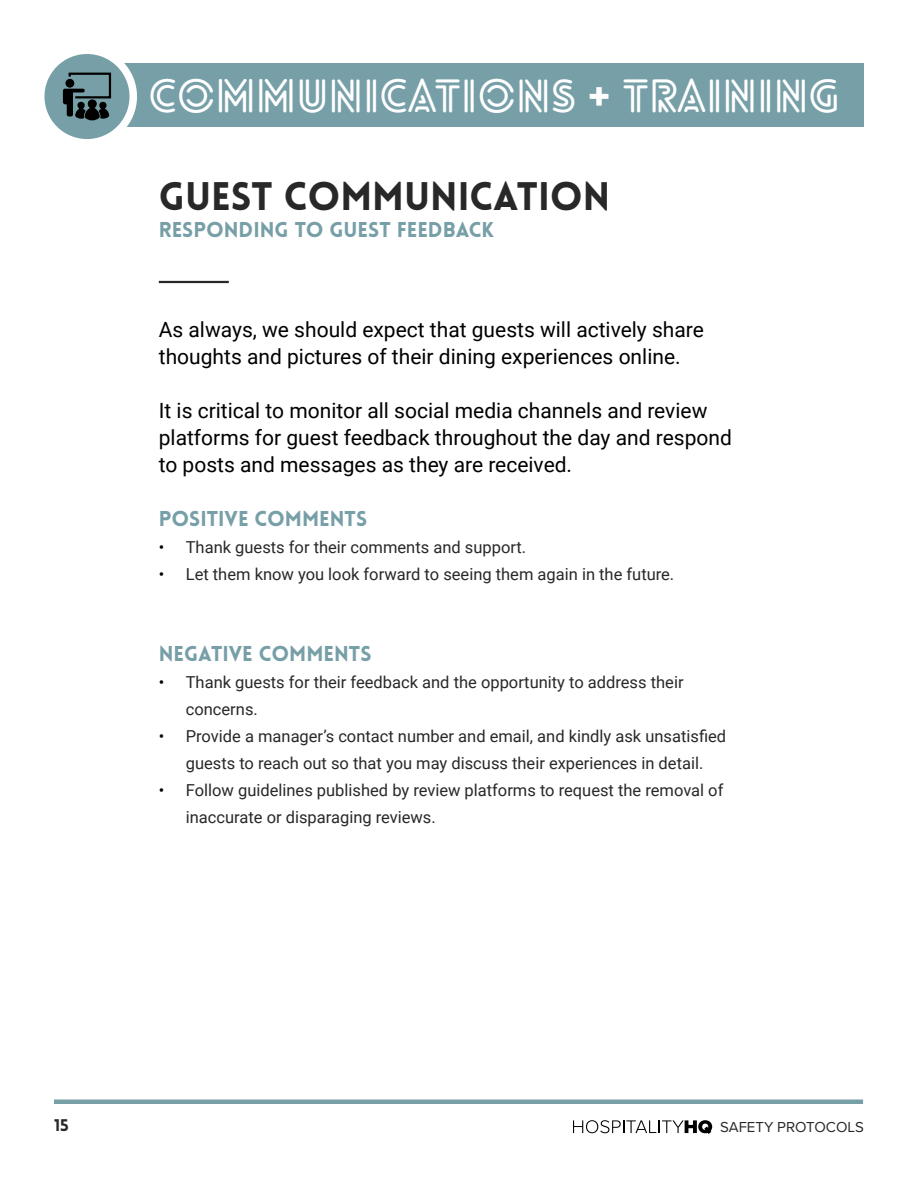
<style>
.page{position:relative;width:918px;height:1188px;background:#fff}
.page>*{position:absolute;margin:0;border:0;box-sizing:border-box;transform-origin:0 0}
.t1{font:700 45px "Lovelo Line";color:#fff}
.t2{font:900 39px "Lovelo";color:#292829}
.t3{font:21px/27px "Roboto";color:#000}
.t4{font:900 21px "Lovelo";color:#779fa7}
.t5{font:16.5px/27px "Roboto";color:#292829}
.t6{font:900 16.5px "Lovelo";color:#292829}
.t7{font:15px "Proxima Nova";color:#292829}
.s1{font-family:"Nexa"}
.s2{color:#000}
</style>
<div class="page">
<div style="left:117px;top:63px;width:747px;height:64px;background:#779fa7"></div>
<svg style="left:41px;top:50px;width:92px;height:93px;fill:#779fa7"></svg>
<div style="left:37px;top:47px;width:100px;height:100px;border:8px solid #fff;border-radius:50%"></div>
<svg style="left:63px;top:73px;width:48px;height:48px;background:#455c61"></svg>
<div style="left:65px;top:79px;width:9px;height:9px;background:#000;border-radius:50%"></div>
<hr style="left:54px;top:1100px;width:809px;height:4px;background:#779fa7">
<svg style="left:573px;top:1120px;width:139px;height:14px"></svg>
<hr style="left:159px;top:281px;width:70px;height:2px;background:#292829">
<h1 class="t1" style="left:148px;top:68px;width:693px">COMMUNICATIONS <span class="s1">+</span> TRAINING</h1>
<h2 class="t2" style="left:159px;top:172px;width:453px">GUEST COMMUNICATION</h2>
<p class="t4" style="left:159px;top:217px;width:337px">RESPONDING TO GUEST FEEDBACK</p>
<p class="t3" style="left:159px;top:315px;width:547px">As always, we should expect that guests will actively share thoughts and pictures of their dining experiences online.</p>
<p class="t3" style="left:159px;top:396px;width:575px">It is critical to monitor all social media channels and review platforms for guest feedback throughout the day and respond to posts and messages as they are received.</p>
<p class="t4" style="left:159px;top:505px;width:210px">POSITIVE COMMENTS</p>
<p class="t5" style="left:159px;top:533px;width:369px"><span class="s2">•</span> Thank guests for their comments and support.</p>
<p class="t5" style="left:159px;top:560px;width:517px"><span class="s2">•</span> Let them know you look forward to seeing them again in the future.</p>
<p class="t4" style="left:159px;top:640px;width:214px">NEGATIVE COMMENTS</p>
<p class="t5" style="left:186px;top:668px;width:499px;text-indent:-27px"><span class="s2">•</span> Thank guests for their feedback and the opportunity to address their concerns.</p>
<p class="t5" style="left:159px;top:722px;width:569px;text-align:center"><span class="s2">•</span> Provide a manager’s contact number and email, and kindly ask unsatisfied guests to reach out so that you may discuss their experiences in detail.</p>
<p class="t5" style="left:186px;top:776px;width:539px;text-indent:-27px"><span class="s2">•</span> Follow guidelines published by review platforms to request the removal of inaccurate or disparaging reviews.</p>
<p class="t6" style="left:54px;top:1115px;width:16px">15</p>
<p class="t7" style="left:720px;top:1116px;width:145px">SAFETY PROTOCOLS</p>
</div>
